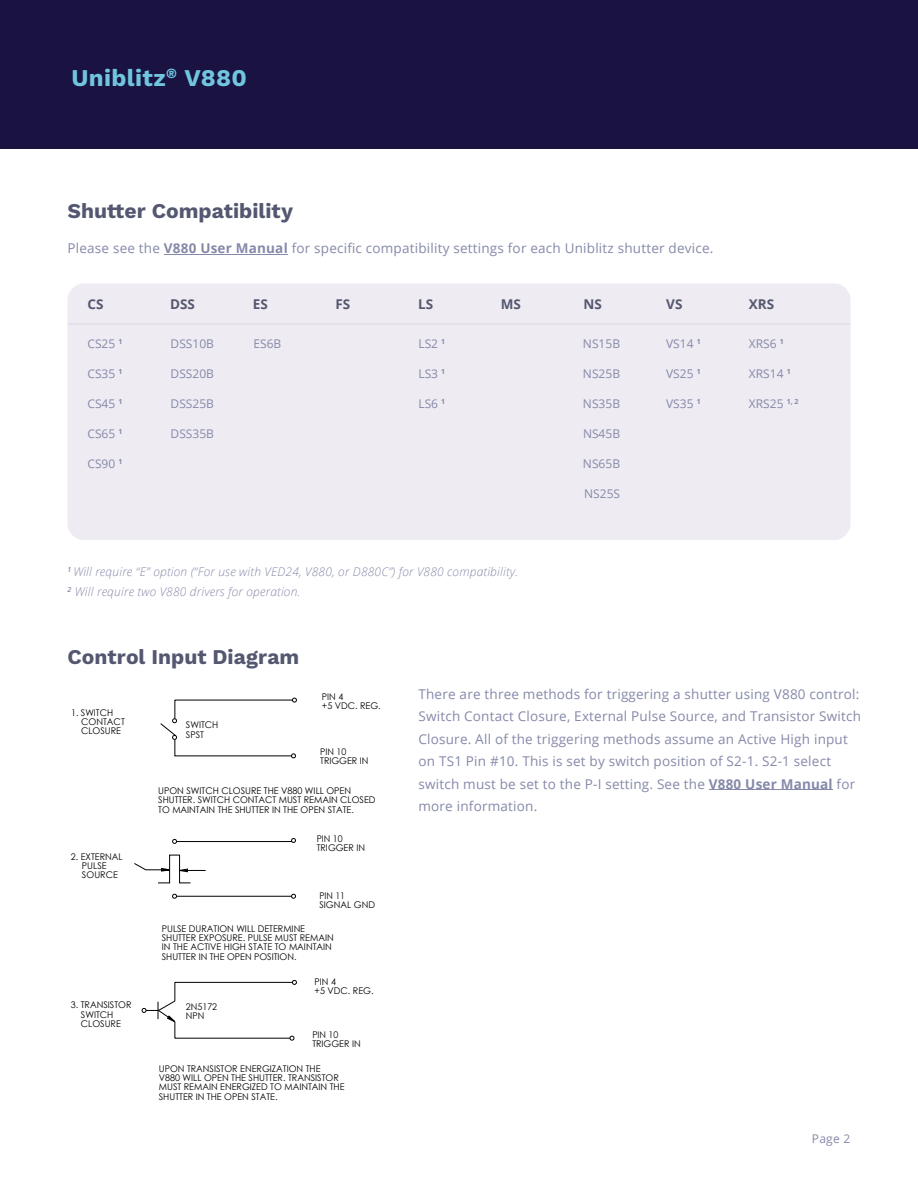
<style>
.page{position:relative;width:918px;height:1188px;background:#fff}
.page>*{position:absolute;margin:0;border:0;box-sizing:border-box;transform-origin:0 0}
.t1{font:700 24px "Work Sans";letter-spacing:.015em;color:#70c5df}
.t2{font:700 21px "Work Sans";color:#545770}
.t3{font:13.5px/22.5px "Open Sans";letter-spacing:.015em;color:#8589a9}
.t4{font:700 13.5px "Open Sans";color:#555770}
.t5{font:12px "Open Sans";color:#8589a9}
.t6{font:italic 12px/19.5px "Open Sans Light";letter-spacing:.015em;color:#8689aa}
.t7{font:9.15px/9.1px "Century Gothic";color:#000}
.t8{font:9.15px/9.1px "Century Gothic";color:#000;scale:.96 1}
.t9{font:9.15px/9.1px "Century Gothic";color:#000;scale:.95 1}
.t10{font:700 7.05px "Open Sans";color:#8589a9}
.s1{font-weight:700}
</style>
<div class="page">
<div style="left:0;top:0;width:918px;height:148px;background:#1a1240"></div>
<div style="left:68px;top:284px;width:782px;height:256px;background:#eeebf2;border-radius:16px"></div>
<hr style="left:68px;top:324px;width:782px;height:1px;background:#d9dae8">
<hr style="left:164px;top:254px;width:124px;height:1px;background:#8589a9">
<hr style="left:709px;top:789px;width:124px;height:1px;background:#8589a9">
<svg style="left:134px;top:699px;width:163px;height:342px"></svg>
<h1 class="t1" style="left:71px;top:64px;width:177px">Uniblitz<sup>®</sup> V880</h1>
<h2 class="t2" style="left:68px;top:199px;width:227px">Shutter Compatibility</h2>
<h3 class="t3" style="left:68px;top:237px;width:647px">Please see the <span class="s1">V880 User Manual</span> for specific compatibility settings for each Uniblitz shutter device.</h3>
<h3 class="t4" style="left:87px;top:295px;width:18px">CS</h3>
<h3 class="t4" style="left:170px;top:295px;width:26px">DSS</h3>
<h3 class="t4" style="left:253px;top:295px;width:16px">ES</h3>
<h3 class="t4" style="left:335px;top:295px;width:16px">FS</h3>
<h3 class="t4" style="left:418px;top:295px;width:17px">LS</h3>
<h3 class="t4" style="left:501px;top:295px;width:22px">MS</h3>
<h3 class="t4" style="left:583px;top:295px;width:20px">NS</h3>
<h3 class="t4" style="left:666px;top:295px;width:18px">VS</h3>
<h3 class="t4" style="left:749px;top:295px;width:27px">XRS</h3>
<h3 class="t5" style="left:87px;top:335px;width:36px">CS25 <sup>1</sup></h3>
<h3 class="t5" style="left:87px;top:365px;width:36px">CS35 <sup>1</sup></h3>
<h3 class="t5" style="left:87px;top:395px;width:36px">CS45 <sup>1</sup></h3>
<h3 class="t5" style="left:87px;top:425px;width:36px">CS65 <sup>1</sup></h3>
<h3 class="t5" style="left:87px;top:455px;width:36px">CS90 <sup>1</sup></h3>
<h3 class="t5" style="left:418px;top:335px;width:28px">LS2 <sup>1</sup></h3>
<p class="t10" style="left:697px;top:337px;width:5px">1</p>
<p class="t10" style="left:780px;top:337px;width:5px">1</p>
<h3 class="t5" style="left:171px;top:335px;width:45px">DSS10B</h3>
<h3 class="t5" style="left:253px;top:335px;width:29px">ES6B</h3>
<h3 class="t5" style="left:583px;top:335px;width:39px">NS15B</h3>
<h3 class="t5" style="left:666px;top:335px;width:29px">VS14</h3>
<h3 class="t5" style="left:749px;top:335px;width:29px">XRS6</h3>
<p class="t10" style="left:441px;top:367px;width:5px">1</p>
<p class="t10" style="left:697px;top:367px;width:5px">1</p>
<p class="t10" style="left:787px;top:367px;width:5px">1</p>
<h3 class="t5" style="left:171px;top:365px;width:45px">DSS20B</h3>
<h3 class="t5" style="left:418px;top:365px;width:21px">LS3</h3>
<h3 class="t5" style="left:583px;top:365px;width:39px">NS25B</h3>
<h3 class="t5" style="left:666px;top:365px;width:29px">VS25</h3>
<h3 class="t5" style="left:749px;top:365px;width:36px">XRS14</h3>
<p class="t10" style="left:697px;top:397px;width:5px">1</p>
<p class="t10" style="left:787px;top:397px;width:13px">1, 2</p>
<p class="t10" style="left:441px;top:397px;width:5px">1</p>
<h3 class="t5" style="left:171px;top:395px;width:45px">DSS25B</h3>
<h3 class="t5" style="left:418px;top:395px;width:21px">LS6</h3>
<h3 class="t5" style="left:583px;top:395px;width:39px">NS35B</h3>
<h3 class="t5" style="left:666px;top:395px;width:29px">VS35</h3>
<h3 class="t5" style="left:749px;top:395px;width:36px">XRS25</h3>
<h3 class="t5" style="left:171px;top:425px;width:45px">DSS35B</h3>
<h3 class="t5" style="left:583px;top:425px;width:39px">NS45B</h3>
<h3 class="t5" style="left:583px;top:455px;width:39px">NS65B</h3>
<h3 class="t5" style="left:584px;top:485px;width:37px">NS25S</h3>
<h3 class="t6" style="left:68px;top:562px;width:452px"><sup>1</sup> Will require “E” option (“For use with VED24, V880, or D880C”) for V880 compatibility.<br><sup>2</sup> Will require two V880 drivers for operation.</h3>
<h2 class="t2" style="left:68px;top:645px;width:233px">Control Input Diagram</h2>
<p class="t7" style="left:81px;top:708px;width:45px;text-indent:-10px">1. SWITCH<br>CONTACT<br>CLOSURE</p>
<p class="t7" style="left:82px;top:852px;width:42px;text-indent:-11px">2. EXTERNAL<br>PULSE<br>SOURCE</p>
<p class="t7" style="left:81px;top:1000px;width:52px;text-indent:-10px">3. TRANSISTOR<br>SWITCH<br>CLOSURE</p>
<p class="t7" style="left:322px;top:692px;width:60px">PIN 4<br>+5 VDC. REG.</p>
<p class="t8" style="left:320px;top:747px;width:52px">PIN 10<br>TRIGGER IN</p>
<p class="t7" style="left:158px;top:786px;width:219px">UPON SWITCH CLOSURE THE V880 WILL OPEN<br>SHUTTER. SWITCH CONTACT MUST REMAIN CLOSED<br>TO MAINTAIN THE SHUTTER IN THE OPEN STATE.</p>
<p class="t7" style="left:186px;top:720px;width:34px">SWITCH<br>SPST</p>
<p class="t8" style="left:317px;top:834px;width:52px">PIN 10<br>TRIGGER IN</p>
<p class="t9" style="left:319px;top:891px;width:60px">PIN 11<br>SIGNAL GND</p>
<p class="t7" style="left:162px;top:924px;width:173px">PULSE DURATION WILL DETERMINE SHUTTER EXPOSURE. PULSE MUST REMAIN IN THE ACTIVE HIGH STATE TO MAINTAIN SHUTTER IN THE OPEN POSITION.</p>
<p class="t7" style="left:186px;top:1002px;width:33px">2N5172<br>NPN</p>
<p class="t7" style="left:315px;top:977px;width:60px">PIN 4<br>+5 VDC. REG.</p>
<p class="t8" style="left:312px;top:1030px;width:52px">PIN 10<br>TRIGGER IN</p>
<p class="t7" style="left:159px;top:1064px;width:187px">UPON TRANSISTOR ENERGIZATION THE<br>V880 WILL OPEN THE SHUTTER. TRANSISTOR MUST REMAIN ENERGIZED TO MAINTAIN THE SHUTTER IN THE OPEN STATE.</p>
<p class="t3" style="left:418px;top:682px;width:444px">There are three methods for triggering a shutter using V880 control:<br>Switch Contact Closure, External Pulse Source, and Transistor Switch Closure. All of the triggering methods assume an Active High input on TS1 Pin #10. This is set by switch position of S2-1. S2-1 select switch must be set to the P-I setting. See the <span class="s1">V880 User Manual</span> for more information.</p>
<h3 class="t5" style="left:812px;top:1130px;width:40px">Page 2</h3>
</div>
